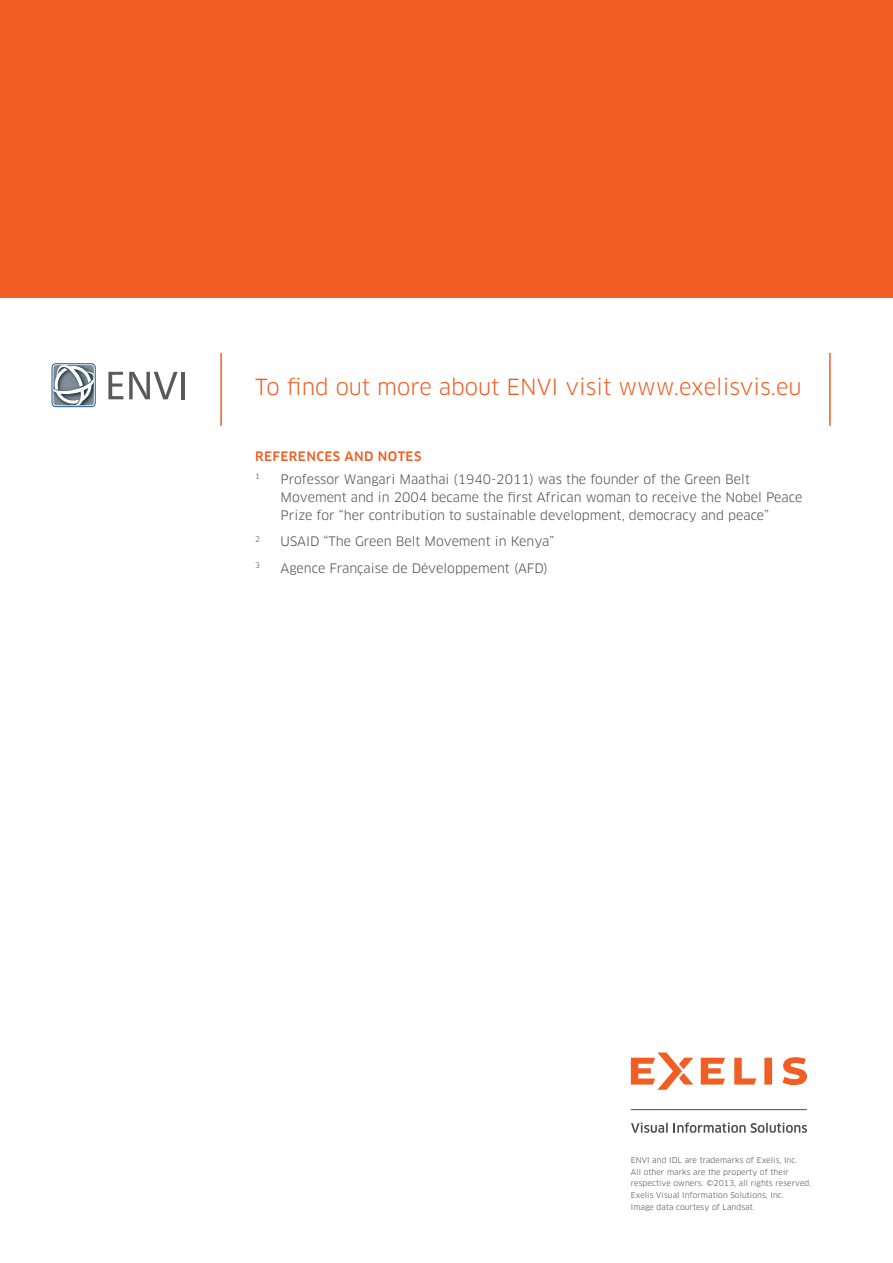
<style>
.page{position:relative;width:893px;height:1263px;background:#fff}
.page>*{position:absolute;margin:0;border:0;box-sizing:border-box;transform-origin:0 0}
.t1{font:21.75px "Clan Pro";color:#f15d22}
.t2{font:12.75px/18px "Clan Pro";color:#4d4d4f}
.t3{font:500 12.75px "Clan Pro";letter-spacing:.035em;color:#f15d22}
.t4{font:7.8px/11.7px "Clan Pro";letter-spacing:.01em;color:#4d4d4f}
.t5{font:7.5px "Clan Pro";color:#4d4d4f}
</style>
<div class="page">
<div style="left:0;top:0;width:893px;height:298px;background:#f15d22"></div>
<svg style="left:52px;top:363px;width:44px;height:44px"></svg>
<svg style="left:108px;top:372px;width:15px;height:27px"></svg>
<svg style="left:129px;top:372px;width:49px;height:27px"></svg>
<hr style="left:181px;top:372px;width:4px;height:27px;background:#58595b">
<hr style="left:220px;top:353px;width:2px;height:73px;background:#f15d22">
<hr style="left:829px;top:353px;width:2px;height:73px;background:#f15d22">
<svg style="left:764px;top:1058px;width:8px;height:26px"></svg>
<svg style="left:734px;top:1058px;width:22px;height:26px"></svg>
<svg style="left:782px;top:1057px;width:25px;height:28px"></svg>
<svg style="left:701px;top:1058px;width:24px;height:26px"></svg>
<svg style="left:631px;top:1052px;width:62px;height:38px"></svg>
<svg style="left:631px;top:1122px;width:176px;height:11px"></svg>
<hr style="left:631px;top:1109px;width:176px;height:1px;background:#4d4d4f">
<h1 class="t1" style="left:255px;top:374px;width:548px">To find out more about ENVI visit www.exelisvis.eu</h1>
<p class="t3" style="left:255px;top:449px;width:168px">REFERENCES AND NOTES</p>
<p class="t5" style="left:255px;top:472px;width:6px">1</p>
<p class="t2" style="left:281px;top:470px;width:523px">Professor Wangari Maathai (1940-2011) was the founder of the Green Belt<br>Movement and in 2004 became the first African woman to receive the Nobel Peace<br>Prize for “her contribution to sustainable development, democracy and peace”</p>
<p class="t5" style="left:255px;top:535px;width:6px">2</p>
<p class="t2" style="left:281px;top:532px;width:275px">USAID “The Green Belt Movement in Kenya”</p>
<p class="t5" style="left:255px;top:561px;width:6px">3</p>
<p class="t2" style="left:281px;top:559px;width:269px">Agence Française de Développement (AFD)</p>
<p class="t4" style="left:631px;top:1154px;width:182px">ENVI and IDL are trademarks of Exelis, Inc.<br>All other marks are the property of their respective owners. ©2013, all rights reserved.<br>Exelis Visual Information Solutions, Inc.<br>Image data courtesy of Landsat.</p>
</div>
